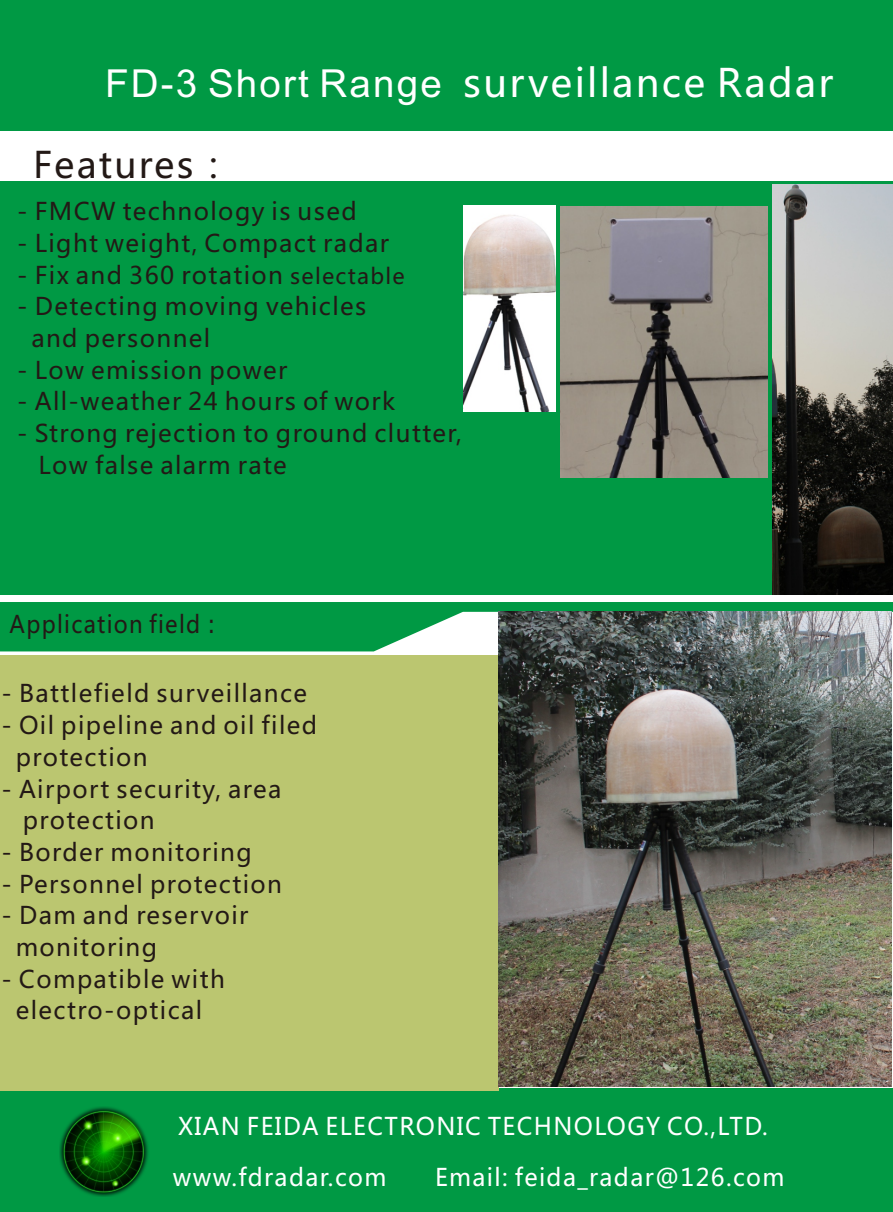
<style>
.page{position:relative;width:893px;height:1212px;background:#fff}
.page>*{position:absolute;margin:0;border:0;box-sizing:border-box;transform-origin:0 0}
.t1{font:38.55px "Microsoft Ya Hei";letter-spacing:.06em;color:#fff}
.t2{font:36px "Microsoft Ya Hei";letter-spacing:.06em;color:#231916}
.t3{font:24px/31.7px "Microsoft Ya Hei";letter-spacing:.06em;color:#231916}
.t4{font:24px "Microsoft Ya Hei";letter-spacing:.06em;color:#fff}
.t5{font:24px "Microsoft Ya Hei";letter-spacing:.06em;color:#231916;scale:.92 1}
.s1{font-family:"Arial"}
.s2{font-size:21.6px}
.s3{font-family:"Meiryo"}
</style>
<div class="page">
<div style="left:0;top:0;width:893px;height:131px;background:#094"></div>
<div style="left:0;top:181px;width:893px;height:413px;background:#094"></div>
<div style="left:0;top:1088px;width:893px;height:124px;background:#094"></div>
<svg style="left:0;top:602px;width:893px;height:49px;background:#1ea359"></svg>
<div style="left:0;top:655px;width:498px;height:436px;background:#bbc670"></div>
<img style="left:59px;top:1107px;width:89px;height:89px">
<img style="left:498px;top:612px;width:393px;height:474px">
<img style="left:772px;top:184px;width:121px;height:410px">
<img style="left:463px;top:205px;width:92px;height:206px">
<img style="left:560px;top:206px;width:208px;height:272px">
<h1 class="t1" style="left:105px;top:66px;width:730px"><span class="s1">FD-3 Short Range</span> surveillance Radar</h1>
<h2 class="t2" style="left:33px;top:148px;width:200px">Features：</h2>
<p class="t3" style="left:17px;top:198px;width:341px">- FMCW technology is used</p>
<p class="t3" style="left:17px;top:229px;width:373px">- Light weight, Compact radar</p>
<p class="t3" style="left:17px;top:261px;width:389px">- Fix and 360 rotation <span class="s2">selectable</span></p>
<p class="t3" style="left:31px;top:293px;width:336px;text-indent:-14px">- Detecting moving vehicles and personnel</p>
<p class="t3" style="left:17px;top:356px;width:271px">- Low emission power</p>
<p class="t3" style="left:17px;top:388px;width:380px">- All-weather 24 hours of work</p>
<p class="t3" style="left:39px;top:419px;width:425px;text-indent:-21px">- Strong rejection to ground clutter,<br>Low false alarm rate</p>
<p class="t5" style="left:10px;top:613px;width:233px">Application field<span class="s3">：</span></p>
<p class="t3" style="left:2px;top:680px;width:307px">- Battlefield surveillance</p>
<p class="t3" style="left:16px;top:712px;width:303px;text-indent:-14px">- Oil pipeline and oil filed protection</p>
<p class="t3" style="left:23px;top:775px;width:260px;text-indent:-21px">- Airport security, area protection</p>
<p class="t3" style="left:2px;top:838px;width:252px">- Border monitoring</p>
<p class="t3" style="left:2px;top:870px;width:282px">- Personnel protection</p>
<p class="t3" style="left:16px;top:902px;width:234px;text-indent:-14px">- Dam and reservoir monitoring</p>
<p class="t3" style="left:2px;top:965px;width:225px;text-align:center">- Compatible with electro-optical</p>
<p class="t4" style="left:178px;top:1115px;width:591px">XIAN FEIDA ELECTRONIC TECHNOLOGY CO.,LTD.</p>
<p class="t4" style="left:173px;top:1166px;width:215px">www.fdradar.com</p>
<p class="t4" style="left:435px;top:1166px;width:351px">Email: feida_radar@126.com</p>
</div>
